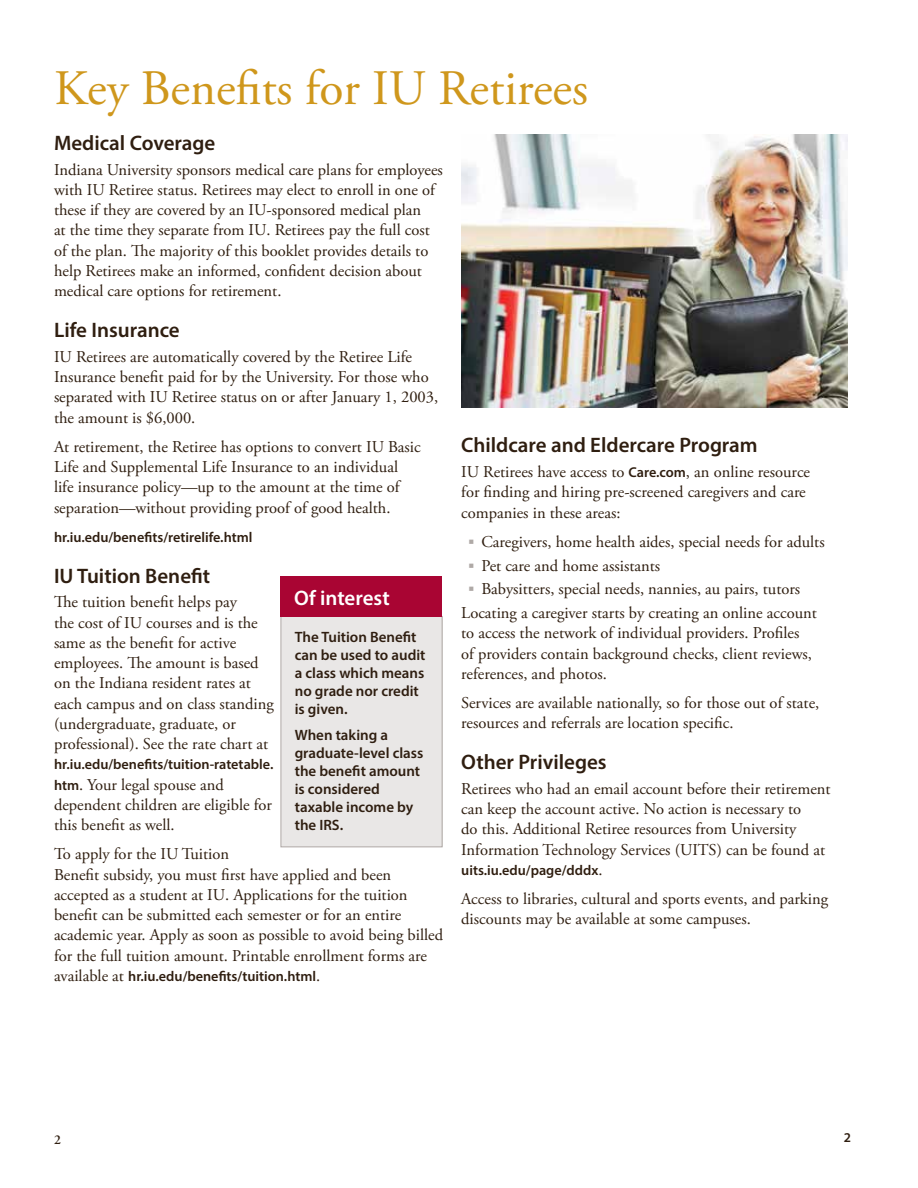
<style>
.page{position:relative;width:918px;height:1188px;background:#fff}
.page>*{position:absolute;margin:0;border:0;box-sizing:border-box;transform-origin:0 0}
.sections{font:49.5px "Adobe Garamond Pro";color:#cf971c}
.sub{font:600 21px "Myriad Pro";color:#2f1e10}
.sub-2{font:600 21px "Myriad Pro";color:#fff}
.t1{font:16.5px/20.2px "Adobe Garamond Pro";color:#2f1e10}
.t2{font:600 15px/18px "Myriad Pro";color:#2f1e10}
.t3{font:600 14.25px "Myriad Pro";color:#2f1e10}
.t4{font:600 13.5px "Adobe Garamond Pro";color:#2f1e10}
.t5{font:600 13.5px "Myriad Pro";color:#2f1e10}
.s1{font-family:"Myriad Pro";font-weight:600;font-size:14.25px}
.s2{font-family:"Adobe Garamond Pro";font-weight:400;font-size:16.5px}
.s3{color:#afa9a6}
</style>
<div class="page">
<div style="left:281px;top:616px;width:161px;height:231px;background:#e9e7e6"></div>
<div style="left:281px;top:616px;width:161px;height:231px;border:1px solid #afa9a6"></div>
<div style="left:280px;top:577px;width:162px;height:40px;background:#a90533"></div>
<img style="left:461px;top:135px;width:387px;height:273px">
<h1 class="sections" style="left:54px;top:59px;width:536px">Key Benefits for IU Retirees</h1>
<h2 class="sub" style="left:54px;top:129px;width:163px">Medical Coverage</h2>
<p class="t1" style="left:54px;top:160px;width:390px">Indiana University sponsors medical care plans for employees with IU Retiree status. Retirees may elect to enroll in one of these if they are covered by an IU-sponsored medical plan<br>at the time they separate from IU. Retirees pay the full cost of the plan. The majority of this booklet provides details to help Retirees make an informed, confident decision about medical care options for retirement.</p>
<h2 class="sub" style="left:54px;top:317px;width:127px">Life Insurance</h2>
<p class="t1" style="left:54px;top:347px;width:386px">IU Retirees are automatically covered by the Retiree Life Insurance benefit paid for by the University. For those who separated with IU Retiree status on or after January 1, 2003, the amount is $6,000.</p>
<p class="t1" style="left:54px;top:437px;width:368px">At retirement, the Retiree has options to convert IU Basic Life and Supplemental Life Insurance to an individual life insurance policy—up to the amount at the time of separation—without providing proof of good health.</p>
<p class="t3" style="left:54px;top:528px;width:200px">hr.iu.edu/benefits/retirelife.html</p>
<h2 class="sub" style="left:54px;top:562px;width:158px">IU Tuition Benefit</h2>
<p class="t1" style="left:54px;top:593px;width:221px">The tuition benefit helps pay<br>the cost of IU courses and is the same as the benefit for active employees. The amount is based on the Indiana resident rates at each campus and on class standing (undergraduate, graduate, or professional). See the rate chart at</p>
<p class="t3" style="left:54px;top:756px;width:221px">hr.iu.edu/benefits/tuition-ratetable.</p>
<p class="t1" style="left:54px;top:775px;width:220px"><span class="s1">htm</span>. Your legal spouse and dependent children are eligible for this benefit as well.</p>
<p class="t1" style="left:54px;top:845px;width:391px">To apply for the IU Tuition<br>Benefit subsidy, you must first have applied and been accepted as a student at IU. Applications for the tuition benefit can be submitted each semester or for an entire academic year. Apply as soon as possible to avoid being billed for the full tuition amount. Printable enrollment forms are</p>
<p class="t3" style="left:54px;top:967px;width:268px"><span class="s2">available at</span> hr.iu.edu/benefits/tuition.html<span class="s2">.</span></p>
<h2 class="sub" style="left:461px;top:432px;width:298px">Childcare and Eldercare Program</h2>
<p class="t1" style="left:461px;top:462px;width:350px">IU Retirees have access to <span class="s1">Care.com</span>, an online resource for finding and hiring pre-screened caregivers and care companies in these areas:</p>
<p class="t1" style="left:468px;top:532px;width:358px"><span class="s3">▪</span> Caregivers, home health aides, special needs for adults</p>
<p class="t1" style="left:468px;top:556px;width:194px"><span class="s3">▪</span> Pet care and home assistants</p>
<p class="t1" style="left:468px;top:580px;width:334px"><span class="s3">▪</span> Babysitters, special needs, nannies, au pairs, tutors</p>
<p class="t1" style="left:461px;top:603px;width:357px">Locating a caregiver starts by creating an online account to access the network of individual providers. Profiles<br>of providers contain background checks, client reviews, references, and photos.</p>
<p class="t1" style="left:461px;top:693px;width:360px">Services are available nationally, so for those out of state, resources and referrals are location specific.</p>
<h2 class="sub" style="left:461px;top:749px;width:147px">Other Privileges</h2>
<p class="t1" style="left:461px;top:779px;width:371px">Retirees who had an email account before their retirement can keep the account active. No action is necessary to<br>do this. Additional Retiree resources from University Information Technology Services (UITS) can be found at</p>
<p class="t3" style="left:461px;top:861px;width:143px">uits.iu.edu/page/dddx<span class="s2">.</span></p>
<p class="t1" style="left:461px;top:889px;width:368px">Access to libraries, cultural and sports events, and parking discounts may be available at some campuses.</p>
<h2 class="sub-2" style="left:294px;top:584px;width:97px">Of interest</h2>
<p class="t2" style="left:295px;top:627px;width:132px">The Tuition Benefit can be used to audit a class which means no grade nor credit is given.</p>
<p class="t2" style="left:295px;top:726px;width:130px">When taking a graduate-level class the benefit amount is considered taxable income by the IRS.</p>
<p class="t4" style="left:54px;top:1132px;width:8px">2</p>
<p class="t5" style="left:844px;top:1129px;width:9px">2</p>
</div>
